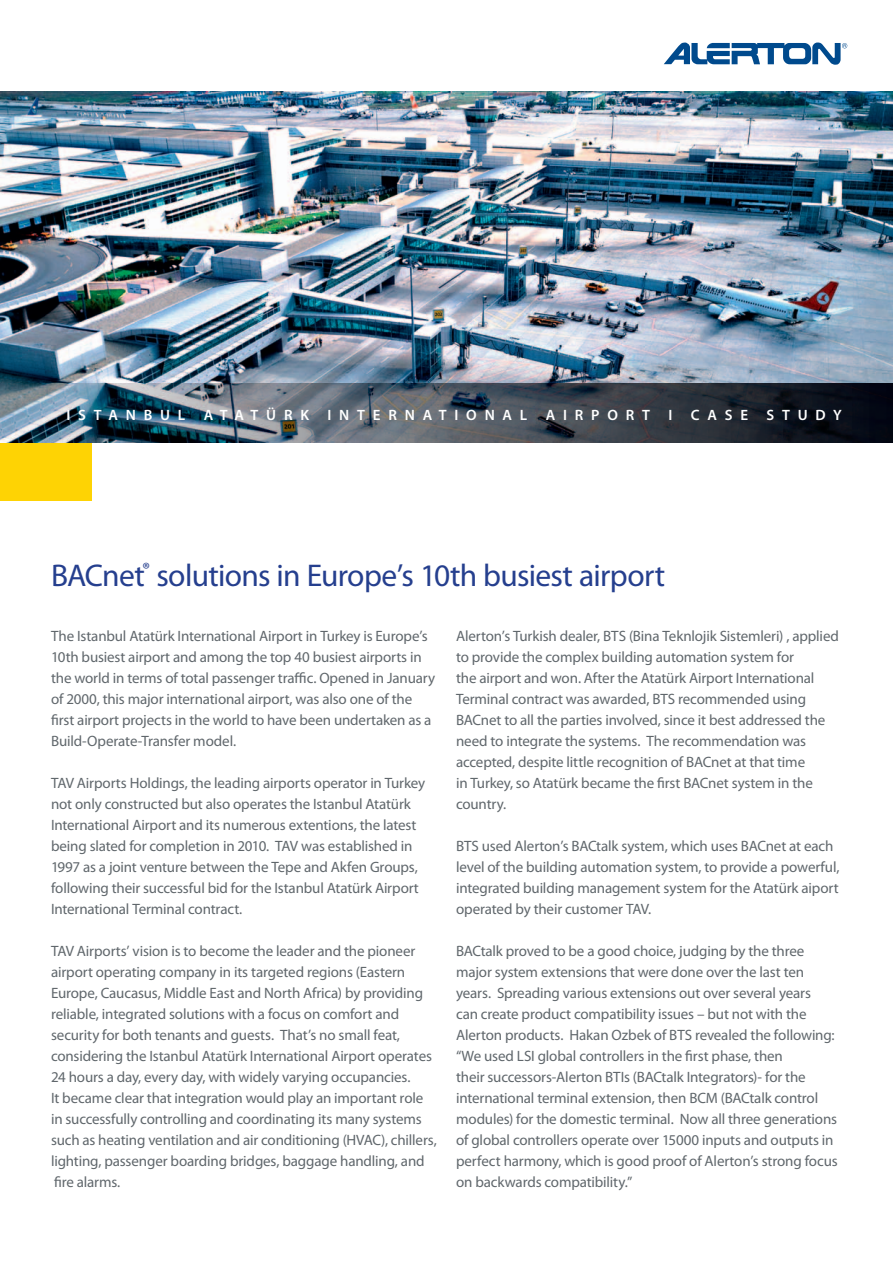
<style>
.page{position:relative;width:893px;height:1263px;background:#fff}
.page>*{position:absolute;margin:0;border:0;box-sizing:border-box;transform-origin:0 0}
.t1{font:31.5px "Myriad Pro";letter-spacing:-.02em;color:#253f8e}
.t2{font:15px/21px "Myriad Pro";letter-spacing:-.01em;color:#60676c}
.t3{font:600 15px "Myriad Pro";letter-spacing:.52em;color:#fff}
</style>
<div class="page">
<img style="left:0;top:92px;width:893px;height:351px">
<svg style="left:664px;top:42px;width:183px;height:23px"></svg>
<div style="left:0;top:443px;width:92px;height:58px;background:#fed304"></div>
<p class="t3" style="left:67px;top:406px;width:582px">ISTANBUL ATAT ÜRK INT ERNAT IONAL AIRPORT</p>
<p class="t3" style="left:668px;top:406px;width:175px">I CASE ST UDY</p>
<h1 class="t1" style="left:51px;top:556px;width:616px">BACnet<sup>®</sup> solutions in Europe’s 10th busiest airport</h1>
<p class="t2" style="left:51px;top:625px;width:386px">The Istanbul Atatürk International Airport in Turkey is Europe’s 10th busiest airport and among the top 40 busiest airports in the world in terms of total passenger traffic. Opened in January of 2000, this major international airport, was also one of the first airport projects in the world to have been undertaken as a Build-Operate-Transfer model.</p>
<p class="t2" style="left:51px;top:772px;width:376px">TAV Airports Holdings, the leading airports operator in Turkey not only constructed but also operates the Istanbul Atatürk International Airport and its numerous extentions, the latest being slated for completion in 2010. TAV was established in 1997 as a joint venture between the Tepe and Akfen Groups, following their successful bid for the Istanbul Atatürk Airport International Terminal contract.</p>
<p class="t2" style="left:51px;top:940px;width:387px">TAV Airports’ vision is to become the leader and the pioneer airport operating company in its targeted regions (Eastern Europe, Caucasus, Middle East and North Africa) by providing reliable, integrated solutions with a focus on comfort and security for both tenants and guests. That’s no small feat, considering the Istanbul Atatürk International Airport operates 24 hours a day, every day, with widely varying occupancies.<br>It became clear that integration would play an important role in successfully controlling and coordinating its many systems such as heating ventilation and air conditioning (HVAC), chillers, lighting, passenger boarding bridges, baggage handling, and fire alarms.</p>
<p class="t2" style="left:456px;top:625px;width:384px">Alerton’s Turkish dealer, BTS (Bina Teknlojik Sistemleri) , applied to provide the complex building automation system for<br>the airport and won. After the Atatürk Airport International Terminal contract was awarded, BTS recommended using BACnet to all the parties involved, since it best addressed the need to integrate the systems. The recommendation was accepted, despite little recognition of BACnet at that time<br>in Turkey, so Atatürk became the first BACnet system in the country.</p>
<p class="t2" style="left:456px;top:835px;width:385px">BTS used Alerton’s BACtalk system, which uses BACnet at each level of the building automation system, to provide a powerful, integrated building management system for the Atatürk aiport operated by their customer TAV.</p>
<p class="t2" style="left:456px;top:940px;width:383px">BACtalk proved to be a good choice, judging by the three major system extensions that were done over the last ten years. Spreading various extensions out over several years<br>can create product compatibility issues – but not with the Alerton products. Hakan Ozbek of BTS revealed the following: “We used LSI global controllers in the first phase, then<br>their successors-Alerton BTIs (BACtalk Integrators)- for the international terminal extension, then BCM (BACtalk control modules) for the domestic terminal. Now all three generations of global controllers operate over 15000 inputs and outputs in perfect harmony, which is good proof of Alerton’s strong focus on backwards compatibility.”</p>
</div>
